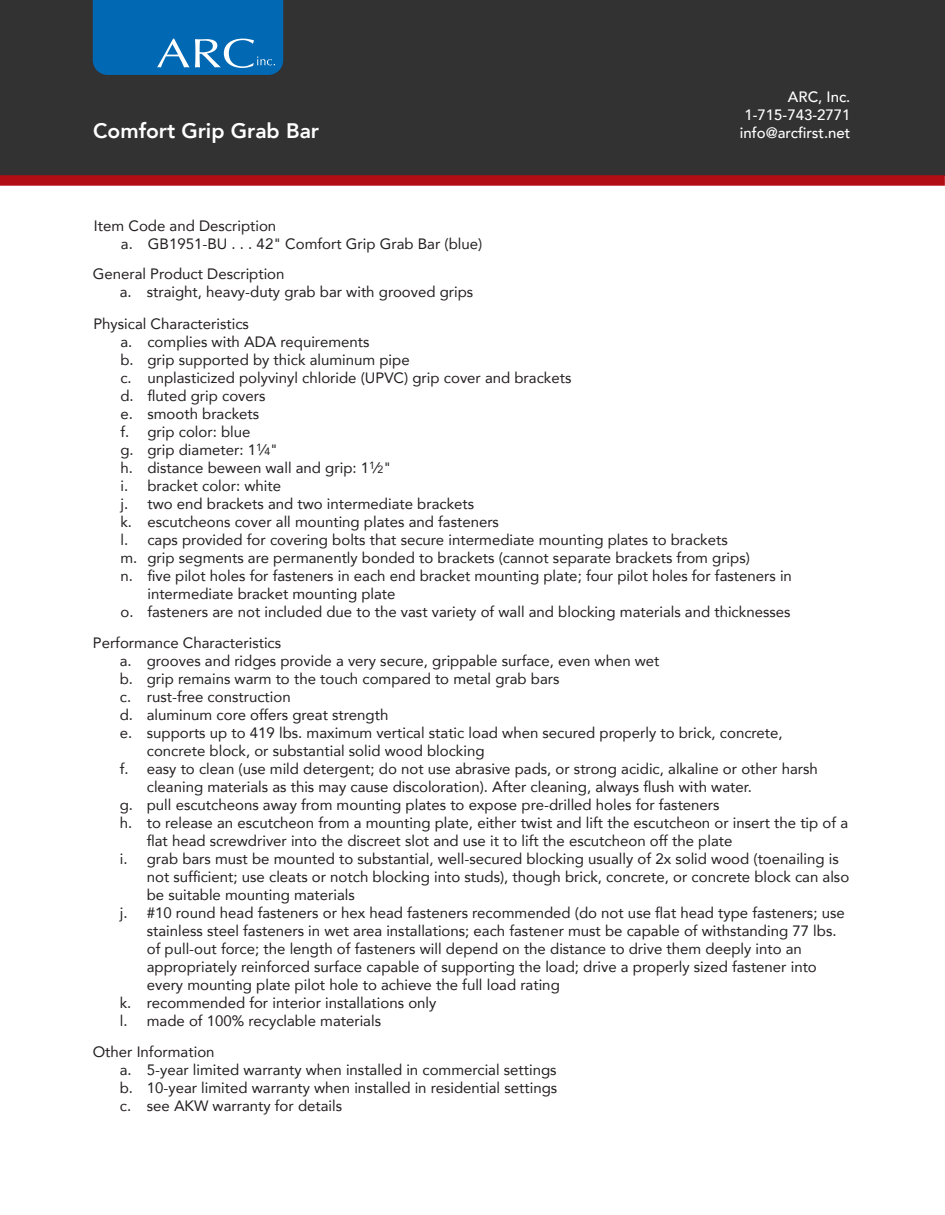
<style>
.page{position:relative;width:945px;height:1215px;background:#fff}
.page>*{position:absolute;margin:0;border:0;box-sizing:border-box;transform-origin:0 0}
.t1{font:800 21px "Avenir";color:#fff}
.t2{font:15px/18px "Avenir";color:#231f20}
.t3{font:500 15px/18px "Avenir";color:#fff;text-align:right}
.s1{font-size:10.5px}
</style>
<div class="page">
<div style="left:0;top:0;width:945px;height:175px;background:#333233"></div>
<div style="left:0;top:175px;width:945px;height:11px;background:#b00d15"></div>
<svg style="left:93px;top:0;width:190px;height:75px;background:#0e6fb5"></svg>
<h1 class="t1" style="left:93px;top:114px;width:227px">Comfort Grip Grab Bar</h1>
<p class="t2" style="left:121px;top:217px;width:363px;text-indent:-27px">Item Code and Description<br>a. GB1951-BU . . . 42" Comfort Grip Grab Bar (blue)</p>
<p class="t2" style="left:120px;top:264px;width:355px;text-indent:-27px">General Product Description<br>a. straight, heavy-duty grab bar with grooved grips</p>
<p class="t3" style="left:740px;top:87px;width:112px">ARC, Inc.<br>1-715-743-2771 info@arcfirst.net</p>
<p class="t2" style="left:93px;top:315px;width:157px">Physical Characteristics</p>
<p class="t2" style="left:120px;top:333px;width:251px">a. complies with ADA requirements</p>
<p class="t2" style="left:120px;top:351px;width:291px">b. grip supported by thick aluminum pipe</p>
<p class="t2" style="left:120px;top:369px;width:453px">c. unplasticized polyvinyl chloride (UPVC) grip cover and brackets</p>
<p class="t2" style="left:120px;top:387px;width:147px">d. fluted grip covers</p>
<p class="t2" style="left:120px;top:405px;width:140px">e. smooth brackets</p>
<p class="t2" style="left:120px;top:423px;width:132px">f. grip color: blue</p>
<p class="t2" style="left:120px;top:441px;width:159px">g. grip diameter: 1<sup>1</sup>⁄<span class="s1">4</span>"</p>
<p class="t2" style="left:120px;top:459px;width:272px">h. distance beween wall and grip: 1<sup>1</sup>⁄<span class="s1">2</span>"</p>
<p class="t2" style="left:120px;top:477px;width:162px">i. bracket color: white</p>
<p class="t2" style="left:120px;top:495px;width:355px">j. two end brackets and two intermediate brackets</p>
<p class="t2" style="left:120px;top:513px;width:380px">k. escutcheons cover all mounting plates and fasteners</p>
<p class="t2" style="left:120px;top:531px;width:609px">l. caps provided for covering bolts that secure intermediate mounting plates to brackets</p>
<p class="t2" style="left:120px;top:549px;width:631px">m. grip segments are permanently bonded to brackets (cannot separate brackets from grips)</p>
<p class="t2" style="left:120px;top:567px;width:673px">n. five pilot holes for fasteners in each end bracket mounting plate; four pilot holes for fasteners in</p>
<p class="t2" style="left:147px;top:585px;width:250px">intermediate bracket mounting plate</p>
<p class="t2" style="left:120px;top:603px;width:672px">o. fasteners are not included due to the vast variety of wall and blocking materials and thicknesses</p>
<p class="t2" style="left:93px;top:634px;width:190px">Performance Characteristics</p>
<p class="t2" style="left:120px;top:652px;width:541px">a. grooves and ridges provide a very secure, grippable surface, even when wet</p>
<p class="t2" style="left:120px;top:670px;width:441px">b. grip remains warm to the touch compared to metal grab bars</p>
<p class="t2" style="left:120px;top:688px;width:173px">c. rust-free construction</p>
<p class="t2" style="left:120px;top:706px;width:270px">d. aluminum core offers great strength</p>
<p class="t2" style="left:120px;top:724px;width:664px">e. supports up to 419 lbs. maximum vertical static load when secured properly to brick, concrete,</p>
<p class="t2" style="left:147px;top:742px;width:339px">concrete block, or substantial solid wood blocking</p>
<p class="t2" style="left:120px;top:760px;width:700px">f. easy to clean (use mild detergent; do not use abrasive pads, or strong acidic, alkaline or other harsh</p>
<p class="t2" style="left:147px;top:778px;width:607px">cleaning materials as this may cause discoloration). After cleaning, always flush with water.</p>
<p class="t2" style="left:120px;top:796px;width:601px">g. pull escutcheons away from mounting plates to expose pre-drilled holes for fasteners</p>
<p class="t2" style="left:120px;top:814px;width:730px">h. to release an escutcheon from a mounting plate, either twist and lift the escutcheon or insert the tip of a</p>
<p class="t2" style="left:147px;top:832px;width:587px">flat head screwdriver into the discreet slot and use it to lift the escutcheon off the plate</p>
<p class="t2" style="left:120px;top:850px;width:721px">i. grab bars must be mounted to substantial, well-secured blocking usually of 2x solid wood (toenailing is</p>
<p class="t2" style="left:147px;top:868px;width:704px">not sufficient; use cleats or notch blocking into studs), though brick, concrete, or concrete block can also</p>
<p class="t2" style="left:147px;top:886px;width:210px">be suitable mounting materials</p>
<p class="t2" style="left:120px;top:904px;width:726px">j. #10 round head fasteners or hex head fasteners recommended (do not use flat head type fasteners; use</p>
<p class="t2" style="left:147px;top:922px;width:691px">stainless steel fasteners in wet area installations; each fastener must be capable of withstanding 77 lbs.</p>
<p class="t2" style="left:147px;top:940px;width:657px">of pull-out force; the length of fasteners will depend on the distance to drive them deeply into an</p>
<p class="t2" style="left:147px;top:958px;width:672px">appropriately reinforced surface capable of supporting the load; drive a properly sized fastener into</p>
<p class="t2" style="left:147px;top:976px;width:415px">every mounting plate pilot hole to achieve the full load rating</p>
<p class="t2" style="left:120px;top:994px;width:318px">k. recommended for interior installations only</p>
<p class="t2" style="left:120px;top:1012px;width:263px">l. made of 100% recyclable materials</p>
<p class="t2" style="left:120px;top:1042px;width:439px;text-indent:-27px">Other Information<br>a. 5-year limited warranty when installed in commercial settings b. 10-year limited warranty when installed in residential settings c. see AKW warranty for details</p>
</div>
